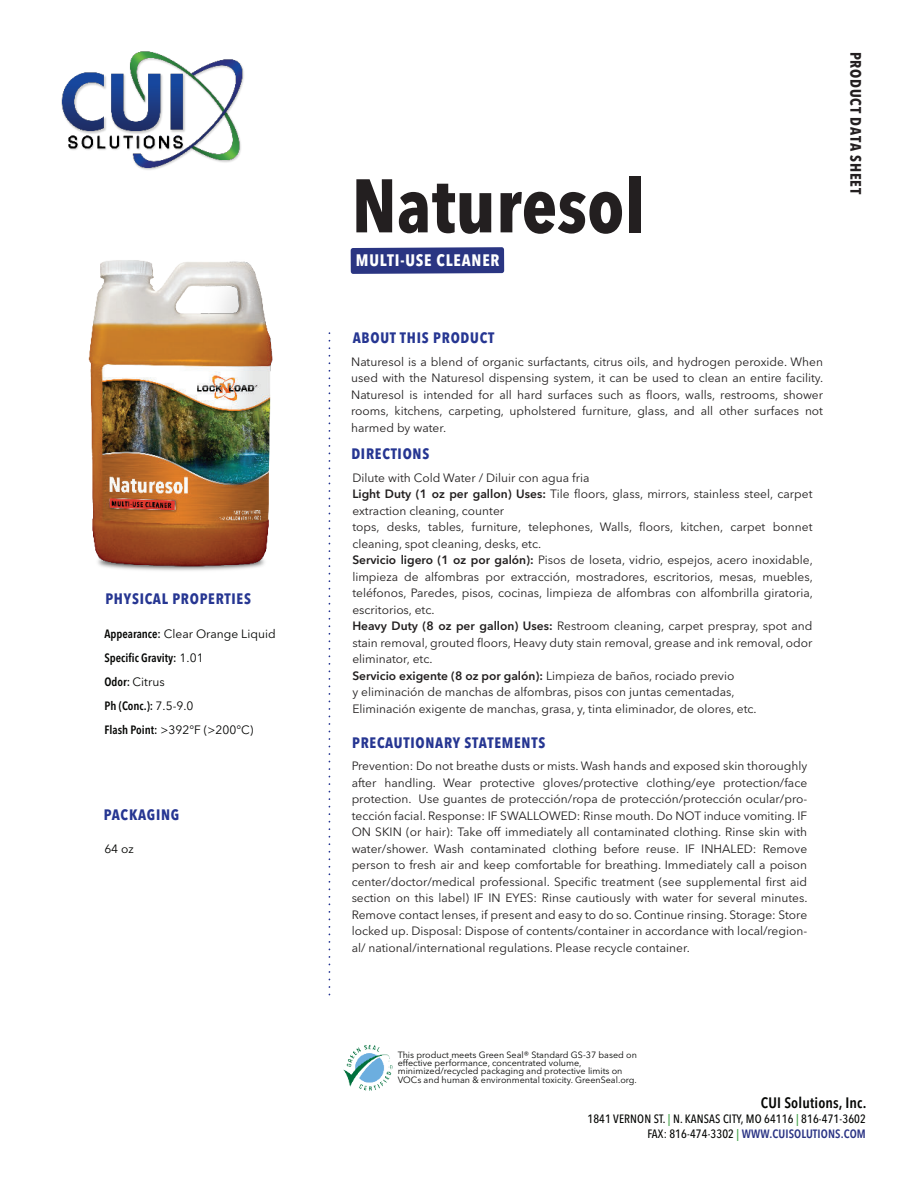
<style>
.page{position:relative;width:918px;height:1188px;background:#fff}
.page>*{position:absolute;margin:0;border:0;box-sizing:border-box;transform-origin:0 0}
.t1{font:700 condensed 75px "Avenir Next LT Pro";color:#231f20}
.t2{font:700 condensed 16.5px "Avenir Next LT Pro";letter-spacing:.05em;color:#fff}
.t3{font:700 condensed 15px "Avenir Next LT Pro";letter-spacing:.05em;color:#263692}
.t4{font:600 condensed 15px "Avenir Next LT Pro";letter-spacing:.01em;color:#040503}
.t5{font:700 condensed 15px "Avenir Next LT Pro";letter-spacing:.05em;color:#231f20}
.t6{font:12px/16.5px "Avenir Next LT Pro";color:#211e1e;text-align:justify}
.t7{font:600 condensed 12px/24px "Avenir Next LT Pro";color:#040503}
.t8{font:500 condensed 12px/15px "Avenir Next LT Pro";letter-spacing:.01em;color:#040503;text-align:right}
.t9{font:12px "Avenir Next LT Pro";color:#040503}
.t10{font:9px/8.2px "Avenir Next LT Pro";color:#040503}
.s1{font-weight:400;font-stretch:normal}
.s2{font-weight:400;font-stretch:normal;color:#040504}
.s3{font-weight:600}
.s4{color:#3f9f46}
.s5{font-weight:600;color:#2a3384}
</style>
<div class="page">
<svg style="left:351px;top:247px;width:153px;height:27px"></svg>
<svg style="left:329px;top:332px;width:1px;height:663px"></svg>
<img style="left:61px;top:51px;width:183px;height:119px">
<img style="left:343px;top:1045px;width:50px;height:46px">
<img style="left:88px;top:260px;width:185px;height:311px">
<p class="t3" style="left:105px;top:590px;width:147px">PHYSICAL PROPERTIES</p>
<p class="t7" style="left:105px;top:623px;width:173px">Appearance: <span class="s1">Clear Orange Liquid<br></span>Specific Gravity: <span class="s1">1.01<br></span>Odor: <span class="s1">Citrus<br></span>Ph (Conc.): <span class="s1">7.5-9.0<br></span>Flash Point: <span class="s2">&gt;392°F (&gt;200°C)</span></p>
<p class="t3" style="left:104px;top:806px;width:77px">PACKAGING</p>
<p class="t9" style="left:104px;top:844px;width:31px">64 oz</p>
<h1 class="t1" style="left:352px;top:163px;width:295px">Naturesol</h1>
<h2 class="t2" style="left:356px;top:251px;width:145px">MULTI-USE CLEANER</h2>
<p class="t3" style="left:353px;top:329px;width:143px">ABOUT THIS PRODUCT</p>
<p class="t6" style="left:351px;top:354px;width:474px">Naturesol is a blend of organic surfactants, citrus oils, and hydrogen peroxide. When used with the Naturesol dispensing system, it can be used to clean an entire facility.<br>Naturesol is intended for all hard surfaces such as floors, walls, restrooms, shower rooms, kitchens, carpeting, upholstered furniture, glass, and all other surfaces not harmed by water.</p>
<p class="t3" style="left:351px;top:445px;width:79px">DIRECTIONS</p>
<p class="t6" style="left:352px;top:470px;width:462px;text-align:left">Dilute with Cold Water / Diluir con agua fria<br><span class="s3">Light Duty (1 oz per gallon) Uses:</span> Tile floors, glass, mirrors, stainless steel, carpet extraction cleaning, counter<br>tops, desks, tables, furniture, telephones, Walls, floors, kitchen, carpet bonnet cleaning, spot cleaning, desks, etc.<br><span class="s3">Servicio ligero (1 oz por galón):</span> Pisos de loseta, vidrio, espejos, acero inoxidable, limpieza de alfombras por extracción, mostradores, escritorios, mesas, muebles, teléfonos, Paredes, pisos, cocinas, limpieza de alfombras con alfombrilla giratoria, escritorios, etc.<br><span class="s3">Heavy Duty (8 oz per gallon) Uses:</span> Restroom cleaning, carpet prespray, spot and stain removal, grouted floors, Heavy duty stain removal, grease and ink removal, odor eliminator, etc.<br><span class="s3">Servicio exigente (8 oz por galón):</span> Limpieza de baños, rociado previo<br>y eliminación de manchas de alfombras, pisos con juntas cementadas,<br>Eliminación exigente de manchas, grasa, y, tinta eliminador, de olores, etc.</p>
<p class="t3" style="left:352px;top:734px;width:195px">PRECAUTIONARY STATEMENTS</p>
<p class="t6" style="left:352px;top:759px;width:457px">Prevention: Do not breathe dusts or mists. Wash hands and exposed skin thoroughly after handling. Wear protective gloves/protective clothing/eye protection/face protection. Use guantes de protección/ropa de protección/protección ocular/pro&shy;tección facial. Response: IF SWALLOWED: Rinse mouth. Do NOT induce vomiting. IF ON SKIN (or hair): Take off immediately all contaminated clothing. Rinse skin with water/shower. Wash contaminated clothing before reuse. IF INHALED: Remove person to fresh air and keep comfortable for breathing. Immediately call a poison center/doctor/medical professional. Specific treatment (see supplemental first aid section on this label) IF IN EYES: Rinse cautiously with water for several minutes.<br>Remove contact lenses, if present and easy to do so. Continue rinsing. Storage: Store locked up. Disposal: Dispose of contents/container in accordance with local/region&shy;al/ national/international regulations. Please recycle container.</p>
<p class="t5" style="left:864px;top:52px;width:144px;rotate:90deg">PRODUCT DATA SHEET</p>
<p class="t10" style="left:398px;top:1051px;width:241px">This product meets Green Seal® Standard GS-37 based on effective performance, concentrated volume, minimized/recycled packaging and protective limits on VOCs and human &amp; environmental toxicity. GreenSeal.org.</p>
<p class="t4" style="left:761px;top:1097px;width:107px">CUI Solutions, Inc.</p>
<p class="t8" style="left:587px;top:1113px;width:280px">1841 VERNON ST. <span class="s4">|</span> N. KANSAS CITY, MO 64116 <span class="s4">|</span> 816-471-3602<br>FAX: 816-474-3302 <span class="s4">|</span> <span class="s5">WWW.CUISOLUTIONS.COM</span></p>
</div>
